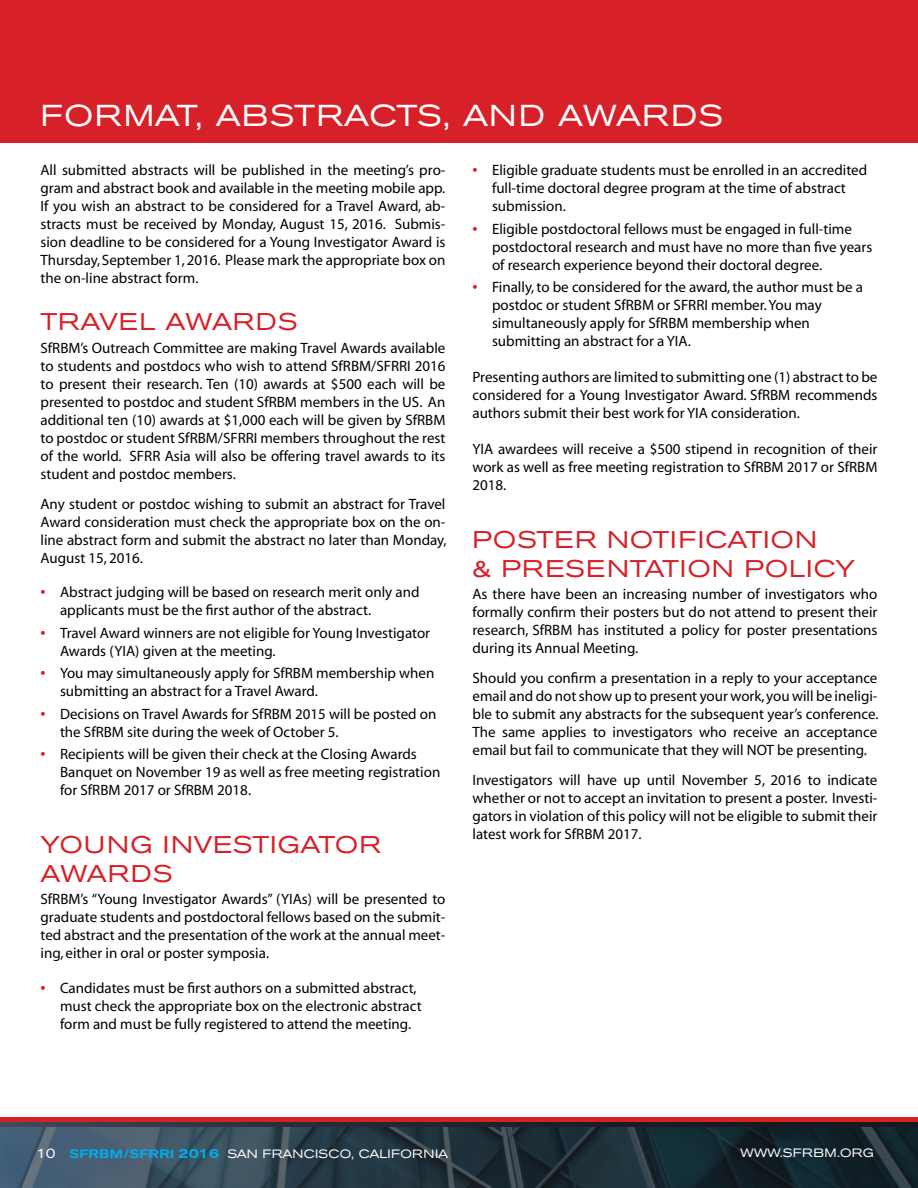
<style>
.page{position:relative;width:918px;height:1188px;background:#fff}
.page>*{position:absolute;margin:0;border:0;box-sizing:border-box;transform-origin:0 0}
.t1{font:expanded 30px "Akzidenz Grotesk BE";letter-spacing:.03em;color:#fff}
.t2{font:expanded 24px/28.8px "Akzidenz Grotesk BE";letter-spacing:.05em;color:#d72027}
.t3{font:expanded 24px/28.8px "Akzidenz Grotesk BE";letter-spacing:.03em;color:#d72027}
.t4{font:15px/18px "Myriad";color:#000;text-align:justify}
.t5{font:expanded 12px "Akzidenz Grotesk BE";letter-spacing:.02em;color:#fff}
.s1{font-weight:700;color:#d72027}
.s2{font-size:13.5px}
.s3{font-weight:500;color:#00aeef}
.s4{font-weight:500;font-size:13.5px;color:#00aeef}
</style>
<div class="page">
<div style="left:0;top:1117px;width:918px;height:25px;background:linear-gradient(to right,#d72027,#d72027)"></div>
<svg style="left:0;top:1123px;width:918px;height:5px;background:#232d35"></svg>
<img style="left:0;top:1128px;width:918px;height:60px">
<div style="left:0;top:0;width:918px;height:142px;background:#d72027"></div>
<h1 class="t1" style="left:40px;top:98px;width:684px">FORMAT, ABSTRACTS, AND AWARDS</h1>
<p class="t4" style="left:40px;top:162px;width:407px">All submitted abstracts will be published in the meeting’s pro&shy;gram and abstract book and available in the meeting mobile app.<br>If you wish an abstract to be considered for a Travel Award, ab&shy;stracts must be received by Monday, August 15, 2016. Submis&shy;sion deadline to be considered for a Young Investigator Award is Thursday, September 1, 2016. Please mark the appropriate box on the on-line abstract form.</p>
<h2 class="t3" style="left:40px;top:308px;width:259px">TRAVEL AWARDS</h2>
<p class="t4" style="left:40px;top:339px;width:407px">SfRBM’s Outreach Committee are making Travel Awards available to students and postdocs who wish to attend SfRBM/SFRRI 2016 to present their research. Ten (10) awards at $500 each will be presented to postdoc and student SfRBM members in the US. An additional ten (10) awards at $1,000 each will be given by SfRBM to postdoc or student SfRBM/SFRRI members throughout the rest of the world. SFRR Asia will also be offering travel awards to its student and postdoc members.</p>
<p class="t4" style="left:40px;top:495px;width:408px">Any student or postdoc wishing to submit an abstract for Travel Award consideration must check the appropriate box on the on&shy;line abstract form and submit the abstract no later than Monday, August 15, 2016.</p>
<p class="t4" style="left:60px;top:584px;width:361px;text-indent:-20px"><span class="s1">•</span> Abstract judging will be based on research merit only and applicants must be the first author of the abstract.</p>
<p class="t4" style="left:60px;top:624px;width:372px;text-indent:-20px"><span class="s1">•</span> Travel Award winners are not eligible for Young Investigator<br>Awards (YIA) given at the meeting.</p>
<p class="t4" style="left:60px;top:665px;width:376px;text-indent:-20px"><span class="s1">•</span> You may simultaneously apply for SfRBM membership when submitting an abstract for a Travel Award.</p>
<p class="t4" style="left:60px;top:705px;width:378px;text-indent:-20px"><span class="s1">•</span> Decisions on Travel Awards for SfRBM 2015 will be posted on the SfRBM site during the week of October 5.</p>
<p class="t4" style="left:60px;top:746px;width:382px;text-align:left;text-indent:-20px"><span class="s1">•</span> Recipients will be given their check at the Closing Awards<br>Banquet on November 19 as well as free meeting registration for SfRBM 2017 or SfRBM 2018.</p>
<h2 class="t3" style="left:40px;top:830px;width:342px">YOUNG INVESTIGATOR<br>AWARDS</h2>
<p class="t4" style="left:40px;top:891px;width:407px">SfRBM’s “Young Investigator Awards” (YIAs) will be presented to graduate students and postdoctoral fellows based on the submit&shy;ted abstract and the presentation of the work at the annual meet&shy;ing, either in oral or poster symposia.</p>
<p class="t4" style="left:60px;top:979px;width:363px;text-align:left;text-indent:-20px"><span class="s1">•</span> Candidates must be first authors on a submitted abstract, must check the appropriate box on the electronic abstract form and must be fully registered to attend the meeting.</p>
<p class="t4" style="left:492px;top:162px;width:377px;text-align:left;text-indent:-20px"><span class="s1">•</span> Eligible graduate students must be enrolled in an accredited full-time doctoral degree program at the time of abstract submission.</p>
<p class="t4" style="left:492px;top:221px;width:382px;text-align:left;text-indent:-20px"><span class="s1">•</span> Eligible postdoctoral fellows must be engaged in full-time postdoctoral research and must have no more than five years of research experience beyond their doctoral degree.</p>
<p class="t4" style="left:492px;top:279px;width:372px;text-align:left;text-indent:-20px"><span class="s1">•</span> Finally, to be considered for the award, the author must be a postdoc or student SfRBM or SFRRI member. You may simultaneously apply for SfRBM membership when submitting an abstract for a YIA.</p>
<p class="t4" style="left:472px;top:369px;width:406px">Presenting authors are limited to submitting one (1) abstract to be considered for a Young Investigator Award. SfRBM recommends authors submit their best work for YIA consideration.</p>
<p class="t4" style="left:472px;top:441px;width:406px">YIA awardees will receive a $500 stipend in recognition of their work as well as free meeting registration to SfRBM 2017 or SfRBM 2018.</p>
<h2 class="t2" style="left:472px;top:525px;width:384px">POSTER NOTIFICATION<br>&amp; PRESENTATION POLICY</h2>
<p class="t4" style="left:472px;top:586px;width:407px">As there have been an increasing number of investigators who formally confirm their posters but do not attend to present their research, SfRBM has instituted a policy for poster presentations during its Annual Meeting.</p>
<p class="t4" style="left:472px;top:670px;width:408px">Should you confirm a presentation in a reply to your acceptance email and do not show up to present your work, you will be ineligi&shy;ble to submit any abstracts for the subsequent year’s conference.<br>The same applies to investigators who receive an acceptance email but fail to communicate that they will NOT be presenting.</p>
<p class="t4" style="left:472px;top:772px;width:407px">Investigators will have up until November 5, 2016 to indicate whether or not to accept an invitation to present a poster. Investi&shy;gators in violation of this policy will not be eligible to submit their latest work for SfRBM 2017.</p>
<p class="t5" style="left:36px;top:1147px;width:413px"><span class="s2">10</span> <span class="s3">SFRBM/SFRRI</span> <span class="s4">2016</span> SAN FRANCISCO, CALIFORNIA</p>
<p class="t5" style="left:741px;top:1146px;width:135px">WWW.SFRBM.ORG</p>
</div>
